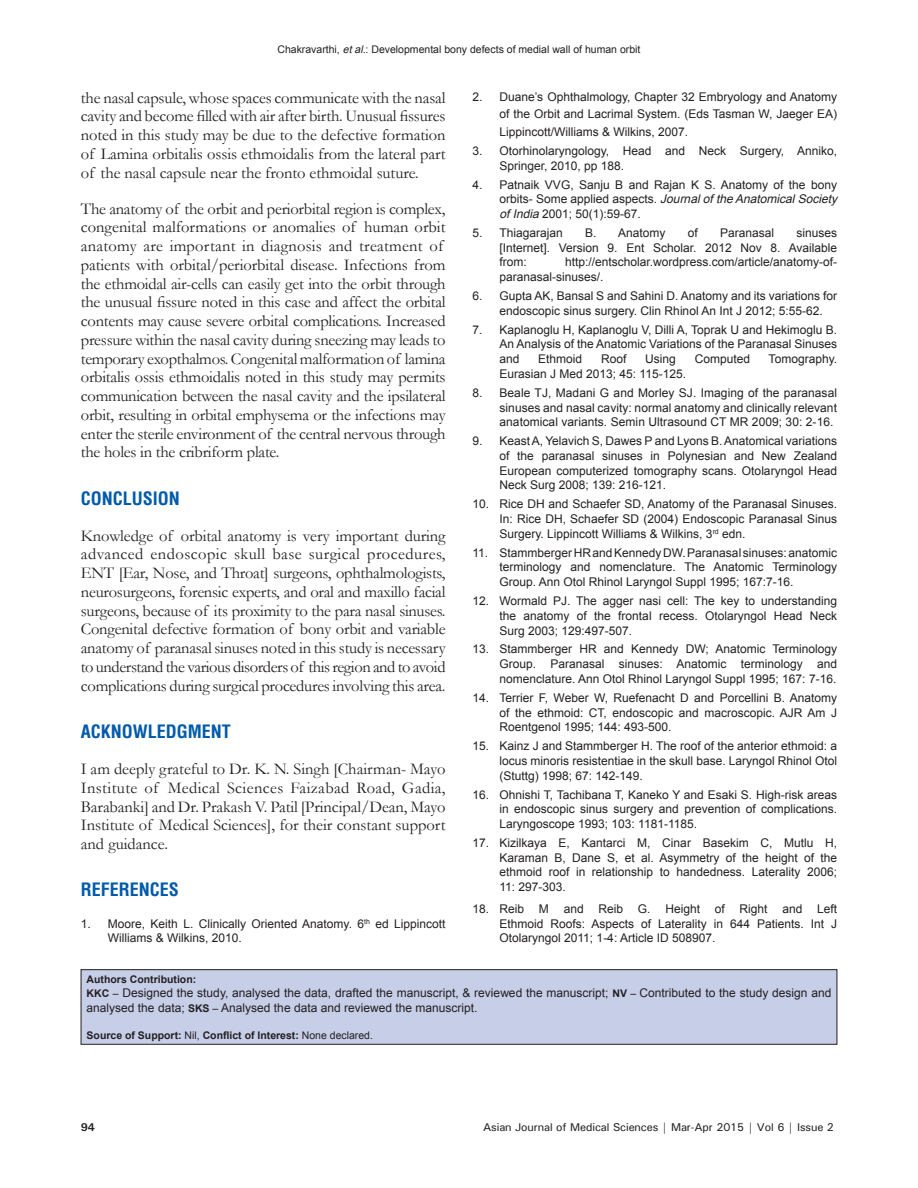
<style>
.page{position:relative;width:918px;height:1188px;background:#fff}
.page>*{position:absolute;margin:0;border:0;box-sizing:border-box;transform-origin:0 0}
.t1{font:700 condensed 18px "Helvetica";color:#015aaa}
.t2{font:16.5px/18.8px "Garamond";letter-spacing:-.015em;color:#231f20;text-align:justify}
.t3{font:12px/14.7px "Arial";color:#231f20;text-align:justify}
.t4{font:500 11.25px "Univers";letter-spacing:-.01em;color:#231f20}
.t5{font:700 11.25px "Univers";color:#231f20}
.t6{font:700 10.5px "Arial";color:#231f20}
.t7{font:10.5px "Arial";color:#231f20}
.s1{font-style:italic}
.s2{font-weight:700;font-size:10.5px}
.s3{font-size:10.5px}
.s4{font-weight:400}
</style>
<div class="page">
<div style="left:81px;top:970px;width:756px;height:74px;background:#c7cee8"></div>
<div style="left:81px;top:969px;width:756px;height:75px;border:1px solid #231f20"></div>
<p class="t7" style="left:277px;top:44px;width:364px">Chakravarthi, <span class="s1">etal.</span>: Developmental bony defects of medial wall of human orbit</p>
<p class="t2" style="left:81px;top:88px;width:366px">the nasal capsule, whose spaces communicate with the nasal cavity and become filled with air after birth. Unusual fissures noted in this study may be due to the defective formation of Lamina orbitalis ossis ethmoidalis from the lateral part of the nasal capsule near the fronto ethmoidal suture.</p>
<p class="t2" style="left:81px;top:199px;width:366px;text-align:left">The anatomy of the orbit and periorbital region is complex, congenital malformations or anomalies of human orbit anatomy are important in diagnosis and treatment of patients with orbital/periorbital disease. Infections from the ethmoidal air-cells can easily get into the orbit through the unusual fissure noted in this case and affect the orbital contents may cause severe orbital complications. Increased pressure within the nasal cavity during sneezing may leads to temporary exopthalmos. Congenital malformation of lamina orbitalis ossis ethmoidalis noted in this study may permits communication between the nasal cavity and the ipsilateral orbit, resulting in orbital emphysema or the infections may enter the sterile environment of the central nervous through the holes in the cribriform plate.</p>
<h1 class="t1" style="left:81px;top:487px;width:101px">CONCLUSION</h1>
<p class="t2" style="left:81px;top:526px;width:366px">Knowledge of orbital anatomy is very important during advanced endoscopic skull base surgical procedures, ENT [Ear, Nose, and Throat] surgeons, ophthalmologists, neurosurgeons, forensic experts, and oral and maxillo facial surgeons, because of its proximity to the para nasal sinuses.<br>Congenital defective formation of bony orbit and variable anatomy of paranasal sinuses noted in this study is necessary to understand the various disorders of this region and to avoid complications during surgical procedures involving this area.</p>
<h1 class="t1" style="left:81px;top:720px;width:152px">ACKNOWLEDGMENT</h1>
<p class="t2" style="left:81px;top:760px;width:366px">I am deeply grateful to Dr. K. N. Singh [Chairman- Mayo Institute of Medical Sciences Faizabad Road, Gadia, Barabanki] and Dr. Prakash V. Patil [Principal/Dean, Mayo Institute of Medical Sciences], for their constant support and guidance.</p>
<h1 class="t1" style="left:81px;top:879px;width:100px">REFERENCES</h1>
<p class="t3" style="left:108px;top:917px;width:339px;text-indent:-27px">1. Moore, Keith L. Clinically Oriented Anatomy. 6<sup>th</sup> ed Lippincott<br>Williams &amp; Wilkins, 2010.</p>
<p class="t3" style="left:500px;top:88px;width:339px;line-height:17.7px;text-indent:-27px">2. Duane’s Ophthalmology, Chapter 32 Embryology and Anatomy of the Orbit and Lacrimal System. (Eds Tasman W, Jaeger EA)<br>Lippincott/Williams &amp; Wilkins, 2007.</p>
<p class="t3" style="left:500px;top:143px;width:339px;text-indent:-27px">3. Otorhinolaryngology, Head and Neck Surgery, Anniko,<br>Springer, 2010, pp 188.</p>
<p class="t3" style="left:499px;top:177px;width:342px;text-align:left;text-indent:-27px">4. Patnaik VVG, Sanju B and Rajan K S. Anatomy of the bony o rb i ts - S o m e a p p l i e d a s p e cts . <span class="s1">Journalof the AnatomicalSociety of India</span> 2001; 50(1):59-67.</p>
<p class="t3" style="left:473px;top:225px;width:92px">5. Thiagarajan</p>
<p class="t3" style="left:585px;top:225px;width:82px">B. Anatomy</p>
<p class="t3" style="left:688px;top:225px;width:12px">of</p>
<p class="t3" style="left:720px;top:225px;width:56px">Paranasal</p>
<p class="t3" style="left:500px;top:225px;width:339px;text-indent:297px">sinuses [Internet]. Version 9. Ent Scholar. 2012 Nov 8. Available from:</p>
<p class="t3" style="left:500px;top:255px;width:339px;text-indent:66px">http://entscholar.wordpress.com/article/anatomy-of&shy;paranasal-sinuses/.</p>
<p class="t3" style="left:500px;top:289px;width:339px;text-indent:-27px">6. Gupta AK, Bansal S and Sahini D. Anatomy and its variations for endoscopic sinus surgery. Clin Rhinol An Int J 2012; 5:55-62.</p>
<p class="t3" style="left:500px;top:322px;width:339px;text-indent:-27px">7. Kaplanoglu H, Kaplanoglu V, Dilli A, Toprak U and Hekimoglu B.<br>An Analysis of the Anatomic Variations of the Paranasal Sinuses and</p>
<p class="t3" style="left:538px;top:352px;width:46px">Ethmoid</p>
<p class="t3" style="left:601px;top:352px;width:27px">Roof</p>
<p class="t3" style="left:645px;top:352px;width:32px">Using</p>
<p class="t3" style="left:695px;top:352px;width:57px">Computed</p>
<p class="t3" style="left:769px;top:352px;width:70px">Tomography.</p>
<p class="t3" style="left:500px;top:366px;width:188px">Eurasian J Med 2013; 45: 115-125.</p>
<p class="t3" style="left:500px;top:385px;width:339px;text-indent:-27px">8. Beale TJ, Madani G and Morley SJ. Imaging of the paranasal sinuses and nasal cavity: normal anatomy and clinically relevant anatomical variants. Semin Ultrasound CT MR 2009; 30: 2-16.</p>
<p class="t3" style="left:500px;top:434px;width:339px;text-indent:-27px">9. Keast A, Yelavich S, Dawes P and Lyons B. Anatomical variations of the paranasal sinuses in Polynesian and New Zealand European computerized tomography scans. Otolaryngol Head Neck Surg 2008; 139: 216-121.</p>
<p class="t3" style="left:500px;top:497px;width:339px;text-indent:-27px">10. Rice DH and Schaefer SD, Anatomy of the Paranasal Sinuses.<br>In: Rice DH, Schaefer SD (2004) Endoscopic Paranasal Sinus Surgery. Lippincott Williams &amp; Wilkins, 3<sup>rd</sup> edn.</p>
<p class="t3" style="left:500px;top:545px;width:339px;text-indent:-27px">11. Stammberger HR and Kennedy DW. Paranasal sinuses: anatomic terminology and nomenclature. The Anatomic Terminology Group. Ann Otol Rhinol Laryngol Suppl 1995; 167:7-16.</p>
<p class="t3" style="left:500px;top:594px;width:339px;text-indent:-27px">12. Wormald PJ. The agger nasi cell: The key to understanding the anatomy of the frontal recess. Otolaryngol Head Neck Surg 2003; 129:497-507.</p>
<p class="t3" style="left:500px;top:642px;width:339px;text-indent:-27px">13. Stammberger HR and Kennedy DW; Anatomic Terminology Group. Paranasal sinuses: Anatomic terminology and nomenclature. Ann Otol Rhinol Laryngol Suppl 1995; 167: 7-16.</p>
<p class="t3" style="left:500px;top:690px;width:339px;text-indent:-27px">14. Terrier F, Weber W, Ruefenacht D and Porcellini B. Anatomy of the ethmoid: CT, endoscopic and macroscopic. AJR Am J Roentgenol 1995; 144: 493-500.</p>
<p class="t3" style="left:500px;top:739px;width:339px;text-indent:-27px">15. Kainz J and Stammberger H. The roof of the anterior ethmoid: a locus minoris resistentiae in the skull base. Laryngol Rhinol Otol (Stuttg) 1998; 67: 142-149.</p>
<p class="t3" style="left:500px;top:787px;width:339px;text-indent:-27px">16. Ohnishi T, Tachibana T, Kaneko Y and Esaki S. High-risk areas in endoscopic sinus surgery and prevention of complications.<br>Laryngoscope 1993; 103: 1181-1185.</p>
<p class="t3" style="left:500px;top:835px;width:339px;text-indent:-27px">17. Kizilkaya E, Kantarci M, Cinar Basekim C, Mutlu H, Karaman B, Dane S, et al. Asymmetry of the height of the ethmoid roof in relationship to handedness. Laterality 2006; 11: 297-303.</p>
<p class="t3" style="left:500px;top:902px;width:339px;text-indent:-27px">18. Reib M and Reib G. Height of Right and Left Ethmoid Roofs: Aspects of Laterality in 644 Patients. Int J Otolaryngol 2011; 1-4: Article ID 508907.</p>
<p class="t6" style="left:87px;top:973px;width:111px">Authors Contribution:</p>
<p class="t3" style="left:87px;top:986px;width:746px"><span class="s2">KKC</span> <span class="s3">–</span> Designed the study, analysed the data, drafted the manuscript, &amp; reviewed the manuscript; <span class="s2">NV</span> <span class="s3">–</span> Contributed to the study design and analysed the data; <span class="s2">SKS</span> <span class="s3">–</span> Analysed the data and reviewed the manuscript.</p>
<p class="t6" style="left:87px;top:1029px;width:288px">Source of Support: <span class="s4">Nil,</span> Conflict of Interest: <span class="s4">None declared.</span></p>
<p class="t5" style="left:81px;top:1120px;width:16px">94</p>
<p class="t4" style="left:483px;top:1120px;width:352px">Asian Journal of Medical Sciences | Mar-Apr 2015 | Vol 6 | Issue 2</p>
</div>
